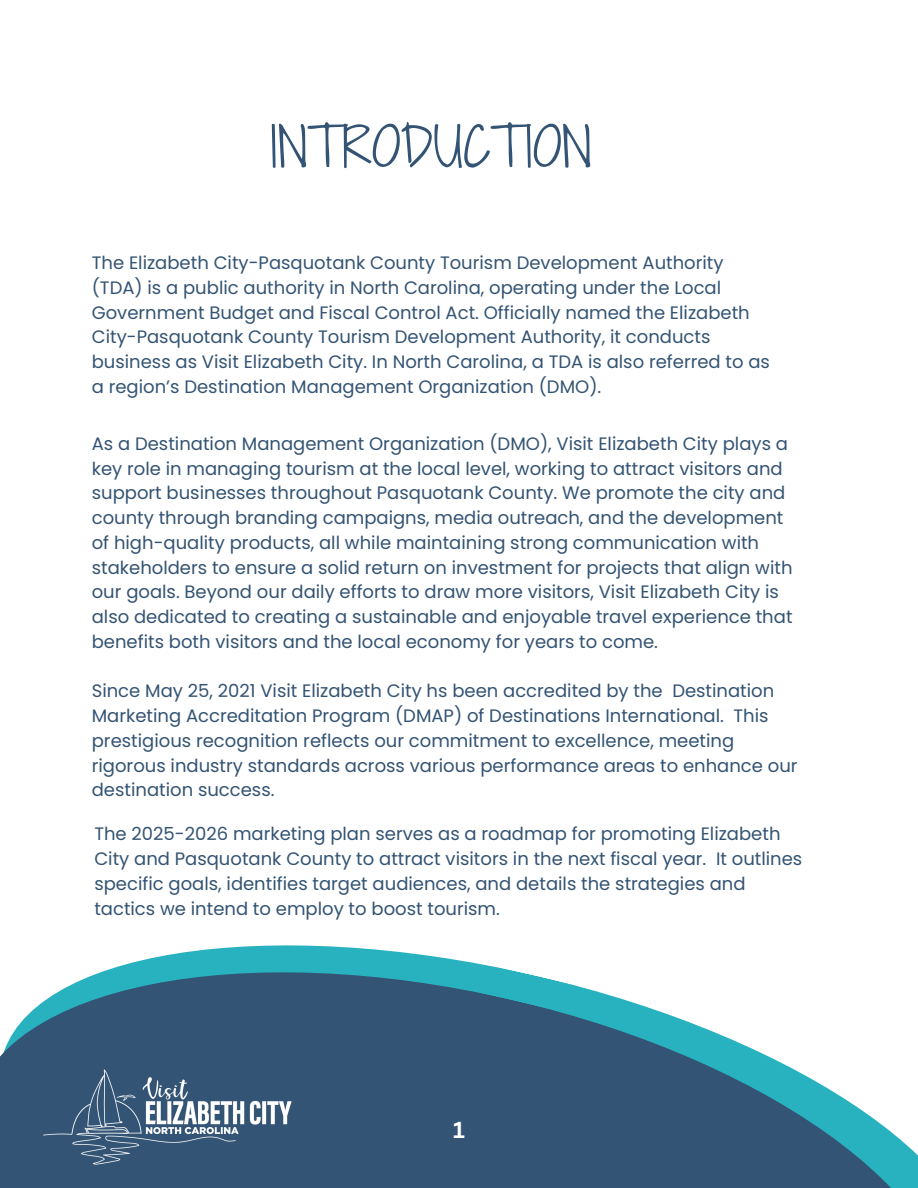
<style>
.page{position:relative;width:918px;height:1188px;background:#fff}
.page>*{position:absolute;margin:0;border:0;box-sizing:border-box;transform-origin:0 0}
.t1{font:52.5px "Shadows Into Light Two";color:#335474}
.t2{font:700 22.5px "Canva Sans";color:#fff}
.t3{font:18px/24.8px "Poppins";color:#335373}
.t4{font:18px/24.8px "Poppins";color:#335474}
</style>
<div class="page">
<svg style="left:0;top:945px;width:918px;height:243px;fill:#335474"></svg>
<img style="left:33px;top:1059px;width:270px;height:114px">
<p class="t1" style="left:270px;top:109px;width:323px">INTRODUCTION</p>
<p class="t4" style="left:92px;top:250px;width:680px">The Elizabeth City-Pasquotank County Tourism Development Authority (TDA) is a public authority in North Carolina, operating under the Local Government Budget and Fiscal Control Act. Officially named the Elizabeth City-Pasquotank County Tourism Development Authority, it conducts business as Visit Elizabeth City. In North Carolina, a TDA is also referred to as a region’s Destination Management Organization (DMO).</p>
<h1 class="t3" style="left:92px;top:431px;width:702px">As a Destination Management Organization (DMO), Visit Elizabeth City plays a key role in managing tourism at the local level, working to attract visitors and support businesses throughout Pasquotank County. We promote the city and county through branding campaigns, media outreach, and the development of high-quality products, all while maintaining strong communication with stakeholders to ensure a solid return on investment for projects that align with our goals. Beyond our daily efforts to draw more visitors, Visit Elizabeth City is also dedicated to creating a sustainable and enjoyable travel experience that benefits both visitors and the local economy for years to come.</h1>
<p class="t3" style="left:92px;top:679px;width:707px">Since May 25, 2021 Visit Elizabeth City hs been accredited by the Destination Marketing Accreditation Program (DMAP) of Destinations International. This prestigious recognition reflects our commitment to excellence, meeting rigorous industry standards across various performance areas to enhance our destination success.</p>
<p class="t3" style="left:94px;top:822px;width:710px">The 2025-2026 marketing plan serves as a roadmap for promoting Elizabeth City and Pasquotank County to attract visitors in the next fiscal year. It outlines specific goals, identifies target audiences, and details the strategies and tactics we intend to employ to boost tourism.</p>
<p class="t2" style="left:453px;top:1114px;width:13px">1</p>
</div>
